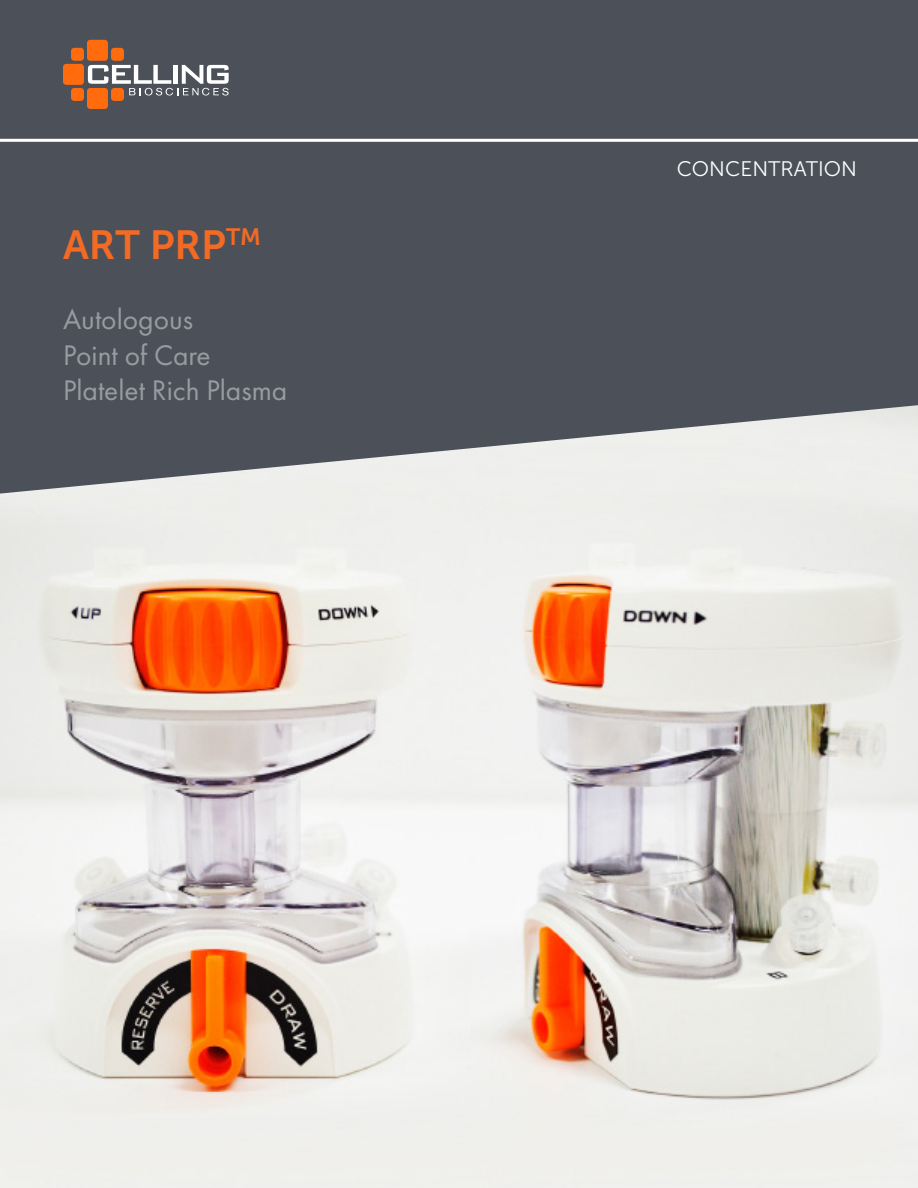
<style>
.page{position:relative;width:918px;height:1188px;background:#fff}
.page>*{position:absolute;margin:0;border:0;box-sizing:border-box;transform-origin:0 0}
.t1{font:40.5px "Museo Sans 700";color:#f36a24}
.t2{font:29.4px "Futura PT";color:#969da2}
.t3{font:21px "Museo Sans 300";color:#fff}
</style>
<div class="page">
<img style="left:0;top:494px;width:918px;height:694px">
<svg style="left:0;top:0;width:918px;height:494px;background:#5b5f66"></svg>
<div style="left:87px;top:40px;width:21px;height:21px;background:#ff6b0d;border-radius:3px"></div>
<div style="left:63px;top:64px;width:21px;height:21px;background:#ff6b0d;border-radius:3px"></div>
<div style="left:71px;top:48px;width:13px;height:13px;background:#ff6b0d;border-radius:3px"></div>
<div style="left:111px;top:48px;width:13px;height:13px;background:#ff6b0d;border-radius:3px"></div>
<div style="left:87px;top:88px;width:21px;height:21px;background:#ff6b0d;border-radius:3px"></div>
<div style="left:111px;top:88px;width:13px;height:13px;background:#ff6b0d;border-radius:3px"></div>
<div style="left:71px;top:88px;width:13px;height:13px;background:#ff6b0d;border-radius:3px"></div>
<svg style="left:88px;top:65px;width:141px;height:31px"></svg>
<hr style="left:0;top:139px;width:918px;height:3px;background:#fff">
<p class="t1" style="left:63px;top:222px;width:199px">ART PRP<sup>TM</sup></p>
<p class="t2" style="left:63px;top:302px;width:132px">Autologous</p>
<p class="t2" style="left:63px;top:337px;width:149px">Point of Care</p>
<p class="t2" style="left:63px;top:373px;width:226px">Platelet Rich Plasma</p>
<p class="t3" style="left:677px;top:158px;width:182px">CONCENTRATION</p>
</div>
